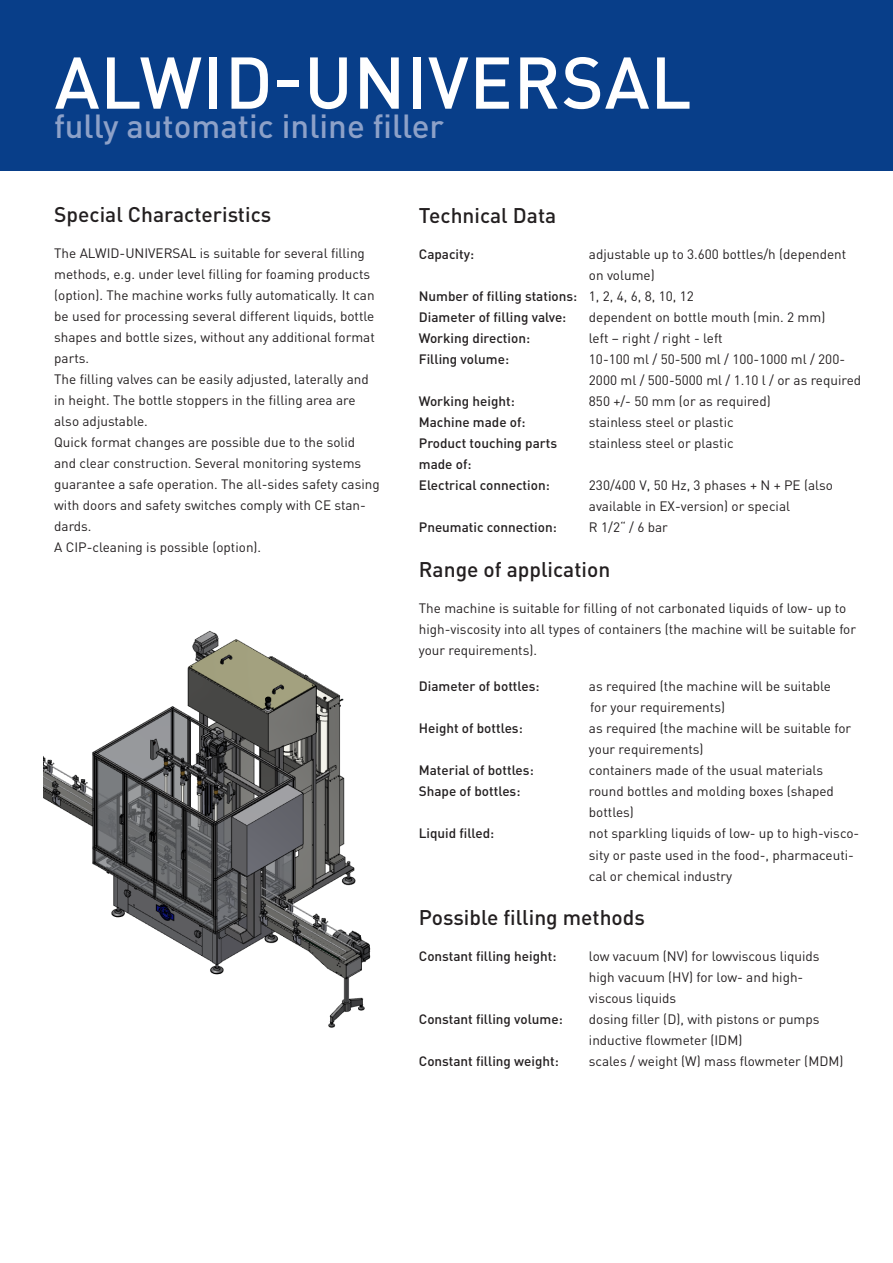
<style>
.page{position:relative;width:893px;height:1263px;background:#fff}
.page>*{position:absolute;margin:0;border:0;box-sizing:border-box;transform-origin:0 0}
.t1{font:500 72px "DIN Pro";letter-spacing:.01em;color:#fff}
.t2{font:500 33px "DIN Pro";color:#8da1c8}
.t3{font:500 21px "DIN Pro";color:#231f20}
.t4{font:13.5px/21px "DIN Pro";color:#231f20}
.t5{font:500 13.5px/21px "DIN Pro";color:#231f20}
.s1{font-weight:400}
</style>
<div class="page">
<div style="left:0;top:0;width:893px;height:170px;background:#083e89"></div>
<img style="left:44px;top:630px;width:327px;height:398px">
<h1 class="t1" style="left:55px;top:34px;width:639px">ALWID-UNIVERSAL</h1>
<h2 class="t2" style="left:54px;top:104px;width:391px">fully automatic inline filler</h2>
<h3 class="t3" style="left:54px;top:200px;width:219px">Special Characteristics</h3>
<p class="t4" style="left:54px;top:242px;width:327px">The ALWID-UNIVERSAL is suitable for several filling methods, e.g. under level filling for foaming products (option). The machine works fully automatically. It can be used for processing several different liquids, bottle shapes and bottle sizes, without any additional format parts.<br>The filling valves can be easily adjusted, laterally and in height. The bottle stoppers in the filling area are also adjustable.<br>Quick format changes are possible due to the solid and clear construction. Several monitoring systems guarantee a safe operation. The all-sides safety casing with doors and safety switches comply with CE stan&shy;dards.<br>A CIP-cleaning is possible (option).</p>
<h3 class="t3" style="left:419px;top:201px;width:139px">Technical Data</h3>
<p class="t5" style="left:419px;top:243px;width:57px">Capacity:</p>
<p class="t4" style="left:589px;top:243px;width:259px">adjustable up to 3.600 bottles/h (dependent</p>
<p class="t4" style="left:589px;top:264px;width:67px">on volume)</p>
<p class="t5" style="left:419px;top:285px;width:277px">Number of filling stations: <span class="s1">1, 2, 4, 6, 8, 10, 12</span></p>
<p class="t5" style="left:419px;top:306px;width:149px">Diameter of filling valve:</p>
<p class="t4" style="left:589px;top:306px;width:238px">dependent on bottle mouth (min. 2 mm)</p>
<p class="t5" style="left:419px;top:327px;width:113px">Working direction:</p>
<p class="t4" style="left:589px;top:327px;width:135px">left – right / right - left</p>
<p class="t5" style="left:419px;top:348px;width:92px">Filling volume:</p>
<p class="t4" style="left:589px;top:348px;width:274px">10-100 ml / 50-500 ml / 100-1000 ml / 200-<br>2000 ml / 500-5000 ml / 1.10 l / or as required</p>
<p class="t5" style="left:419px;top:390px;width:97px">Working height:</p>
<p class="t4" style="left:589px;top:390px;width:183px">850 +/- 50 mm (or as required)</p>
<p class="t5" style="left:419px;top:411px;width:108px">Machine made of:</p>
<p class="t4" style="left:589px;top:411px;width:146px">stainless steel or plastic</p>
<p class="t5" style="left:419px;top:432px;width:140px">Product touching parts</p>
<p class="t4" style="left:589px;top:432px;width:146px">stainless steel or plastic</p>
<p class="t5" style="left:419px;top:453px;width:132px">made of:<br>Electrical connection:</p>
<p class="t4" style="left:589px;top:474px;width:246px">230/400 V, 50 Hz, 3 phases + N + PE (also available in EX-version) or special</p>
<p class="t5" style="left:419px;top:516px;width:139px">Pneumatic connection:</p>
<p class="t4" style="left:589px;top:516px;width:81px">R 1/2“ / 6 bar</p>
<h3 class="t3" style="left:419px;top:555px;width:193px">Range of application</h3>
<p class="t4" style="left:419px;top:597px;width:439px">The machine is suitable for filling of not carbonated liquids of low- up to high-viscosity into all types of containers (the machine will be suitable for your requirements).</p>
<p class="t5" style="left:419px;top:675px;width:122px">Diameter of bottles:</p>
<p class="t4" style="left:589px;top:675px;width:244px">as required (the machine will be suitable for your requirements)</p>
<p class="t5" style="left:419px;top:717px;width:105px">Height of bottles:</p>
<p class="t4" style="left:589px;top:717px;width:264px">as required (the machine will be suitable for your requirements)</p>
<p class="t5" style="left:419px;top:759px;width:116px">Material of bottles:</p>
<p class="t4" style="left:589px;top:759px;width:236px">containers made of the usual materials</p>
<p class="t5" style="left:419px;top:780px;width:103px">Shape of bottles:</p>
<p class="t4" style="left:589px;top:780px;width:247px">round bottles and molding boxes (shaped bottles)</p>
<p class="t5" style="left:419px;top:822px;width:77px">Liquid filled:</p>
<p class="t4" style="left:589px;top:822px;width:272px">not sparkling liquids of low- up to high-visco&shy;sity or paste used in the food-, pharmaceuti&shy;cal or chemical industry</p>
<h3 class="t3" style="left:419px;top:903px;width:228px">Possible filling methods</h3>
<p class="t5" style="left:419px;top:945px;width:139px">Constant filling height:</p>
<p class="t4" style="left:589px;top:945px;width:232px">low vacuum (NV) for lowviscous liquids high vacuum (HV) for low- and high&shy;viscous liquids</p>
<p class="t5" style="left:419px;top:1008px;width:145px">Constant filling volume:</p>
<p class="t4" style="left:589px;top:1008px;width:232px">dosing filler (D), with pistons or pumps inductive flowmeter (IDM)</p>
<p class="t5" style="left:419px;top:1050px;width:141px">Constant filling weight:</p>
<p class="t4" style="left:589px;top:1050px;width:256px">scales / weight (W) mass flowmeter (MDM)</p>
</div>
